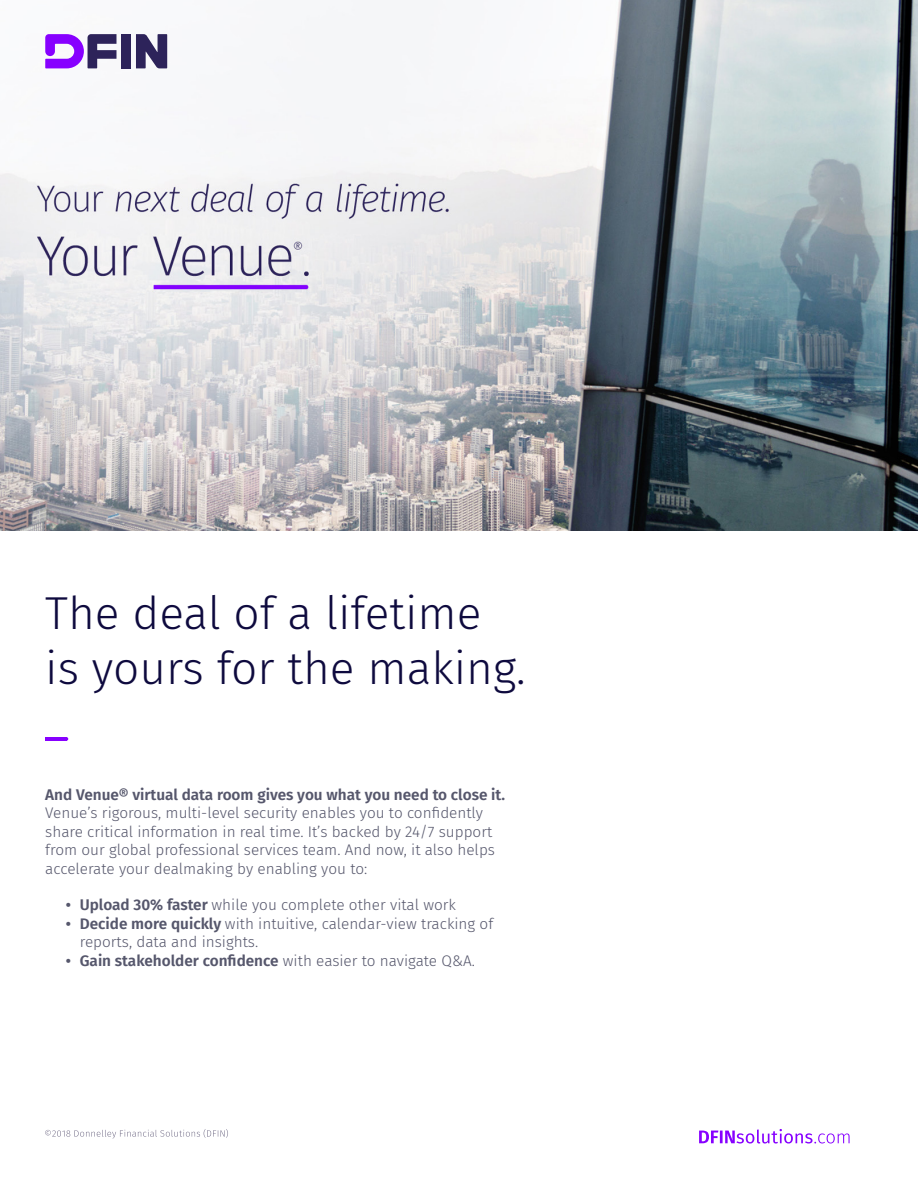
<style>
.page{position:relative;width:918px;height:1188px;background:#fff}
.page>*{position:absolute;margin:0;border:0;box-sizing:border-box;transform-origin:0 0}
.t1{font:300 46.05px/55.2px "Fira Sans";color:#0e0a3e}
.t2{font:300 15.3px/18.5px "Fira Sans";color:#56576c}
.t3{font:600 15.3px "Fira Sans";color:#56576c}
.s1{font-weight:600}
.s2{font-weight:300}
</style>
<div class="page">
<img style="left:0;top:0;width:918px;height:531px">
<div style="left:121px;top:34px;width:10px;height:34px;background:#2d235a"></div>
<svg style="left:136px;top:34px;width:31px;height:34px"></svg>
<svg style="left:45px;top:34px;width:71px;height:34px"></svg>
<svg style="left:45px;top:737px;width:23px;height:4px"></svg>
<svg style="left:699px;top:1129px;width:151px;height:15px"></svg>
<svg style="left:45px;top:1129px;width:183px;height:10px"></svg>
<p class="t1" style="left:45px;top:585px;width:482px">The deal of a lifetime is yours for the making.</p>
<p class="t2" style="left:45px;top:785px;width:461px"><span class="s1">And Venue® virtual data room gives you what you need to close it.<br></span>Venue’s rigorous, multi-level security enables you to confidently share critical information in real time. It’s backed by 24/7 support from our global professional services team. And now, it also helps accelerate your dealmaking by enabling you to:</p>
<p class="t2" style="left:66px;top:896px;width:392px"><span class="s1">• Upload 30% faster</span> while you complete other vital work</p>
<p class="t2" style="left:80px;top:914px;width:415px;text-indent:-14px"><span class="s1">• Decide more quickly</span> with intuitive, calendar-view tracking of reports, data and insights.</p>
<p class="t3" style="left:66px;top:948px;width:411px">• Gain stakeholder confidence <span class="s2">with easier to navigate Q&amp;A.</span></p>
</div>
